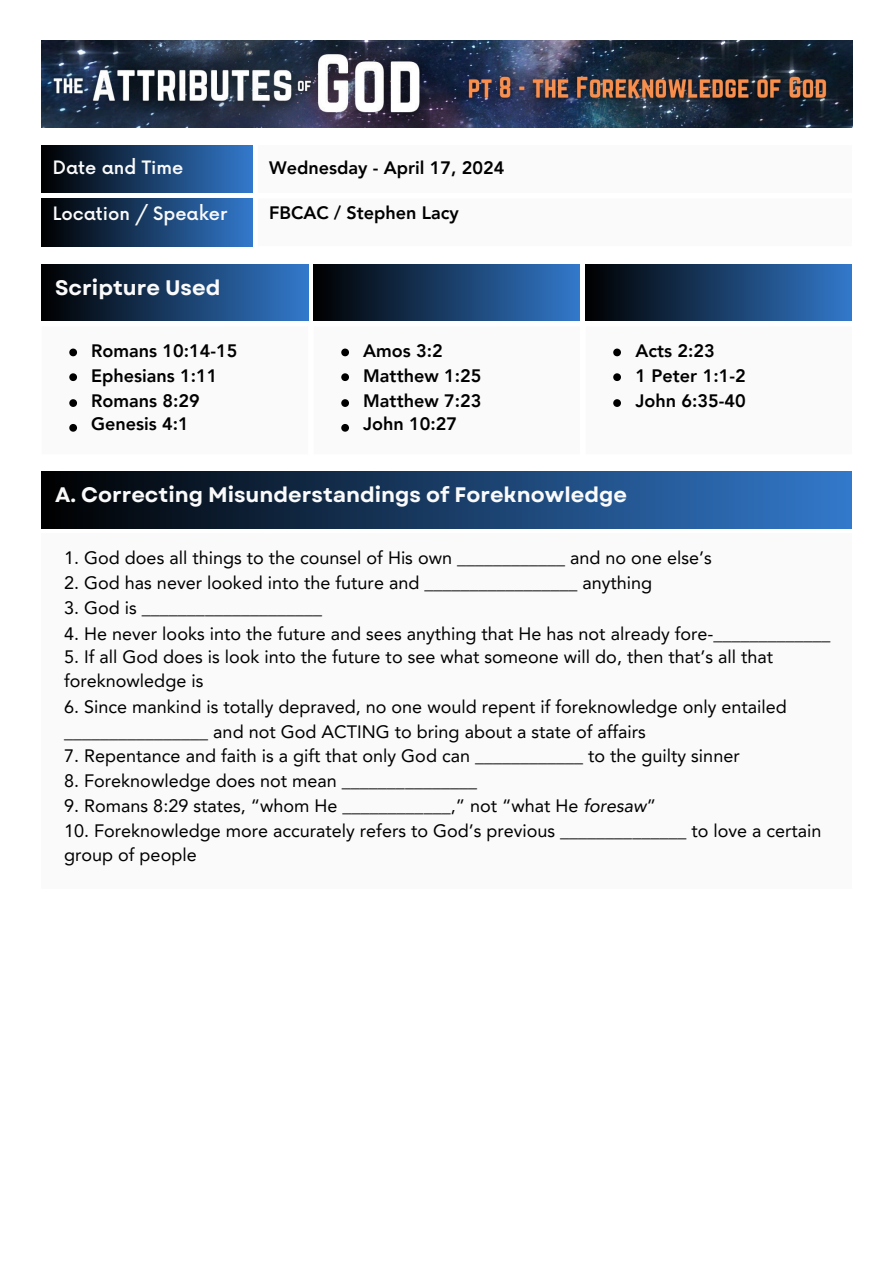
<style>
.page{position:relative;width:894px;height:1264px;background:#fff}
.page>*{position:absolute;margin:0;border:0;box-sizing:border-box;transform-origin:0 0}
.t1{font:700 21px "Garet";color:#fafafa}
.t2{font:18px "Avenir LT Pro";color:#000}
.t3{font:800 18px/24.3px "Avenir LT Pro";color:#000}
.t4{font:500 18px "Now";color:#fafafa}
.s1{font-style:italic}
</style>
<div class="page">
<img style="left:42px;top:40px;width:810px;height:87px">
<div style="left:42px;top:533px;width:809px;height:355px;background:#fafafa"></div>
<div style="left:42px;top:471px;width:809px;height:57px;background:linear-gradient(to right,#000,#3379cb)"></div>
<div style="left:42px;top:145px;width:210px;height:48px;background:linear-gradient(to right,#000,#3278ca)"></div>
<div style="left:42px;top:198px;width:210px;height:48px;background:linear-gradient(to right,#000,#3278ca)"></div>
<div style="left:42px;top:264px;width:266px;height:57px;background:linear-gradient(to right,#000,#3279ca)"></div>
<div style="left:313px;top:264px;width:266px;height:57px;background:linear-gradient(to right,#000,#3278ca)"></div>
<div style="left:585px;top:264px;width:266px;height:57px;background:linear-gradient(to right,#000,#3278ca)"></div>
<svg style="left:69px;top:348px;width:8px;height:8px"></svg>
<svg style="left:69px;top:373px;width:8px;height:8px"></svg>
<svg style="left:69px;top:399px;width:8px;height:8px"></svg>
<svg style="left:69px;top:424px;width:8px;height:7px"></svg>
<svg style="left:341px;top:348px;width:8px;height:8px"></svg>
<svg style="left:341px;top:373px;width:8px;height:8px"></svg>
<svg style="left:341px;top:399px;width:8px;height:8px"></svg>
<svg style="left:341px;top:424px;width:8px;height:7px"></svg>
<svg style="left:613px;top:348px;width:7px;height:8px"></svg>
<svg style="left:613px;top:373px;width:7px;height:8px"></svg>
<svg style="left:613px;top:399px;width:7px;height:8px"></svg>
<p class="t4" style="left:53px;top:157px;width:132px">Date and Time</p>
<p class="t4" style="left:53px;top:203px;width:176px">Location / Speaker</p>
<h2 class="t1" style="left:55px;top:273px;width:167px">Scripture Used</h2>
<p class="t3" style="left:269px;top:157px;width:237px">Wednesday - April 17, 2024</p>
<p class="t3" style="left:269px;top:202px;width:191px">FBCAC / Stephen Lacy</p>
<h2 class="t3" style="left:91px;top:340px;width:148px">Romans 10:14-15<br>Ephesians 1:11<br>Romans 8:29<br>Genesis 4:1</h2>
<h2 class="t3" style="left:363px;top:340px;width:119px">Amos 3:2<br>Matthew 1:25<br>Matthew 7:23<br>John 10:27</h2>
<h1 class="t3" style="left:635px;top:340px;width:112px;line-height:24.8px">Acts 2:23<br>1 Peter 1:1-2<br>John 6:35-40</h1>
<h2 class="t1" style="left:55px;top:480px;width:573px">A. Correcting Misunderstandings of Foreknowledge</h2>
<h2 class="t2" style="left:64px;top:550px;width:649px">1. God does all things to the counsel of His own ____________ and no one else’s</h2>
<p class="t2" style="left:64px;top:575px;width:589px">2. God has never looked into the future and _________________ anything</p>
<h1 class="t2" style="left:64px;top:600px;width:259px">3. God is ____________________</h1>
<p class="t2" style="left:64px;top:626px;width:767px">4. He never looks into the future and sees anything that He has not already fore-_____________</p>
<p class="t2" style="left:64px;top:649px;width:710px">5. If all God does is look into the future to see what someone will do, then that’s all that</p>
<p class="t2" style="left:64px;top:673px;width:141px">foreknowledge is</p>
<p class="t2" style="left:64px;top:699px;width:724px">6. Since mankind is totally depraved, no one would repent if foreknowledge only entailed</p>
<p class="t2" style="left:64px;top:724px;width:583px">________________ and not God ACTING to bring about a state of affairs</p>
<p class="t2" style="left:64px;top:748px;width:676px">7. Repentance and faith is a gift that only God can ____________ to the guilty sinner</p>
<p class="t2" style="left:64px;top:773px;width:414px">8. Foreknowledge does not mean _______________</p>
<p class="t2" style="left:64px;top:798px;width:593px">9. Romans 8:29 states, “whom He ____________,” not “what He <span class="s1">foresaw</span>”</p>
<p class="t2" style="left:64px;top:823px;width:758px">10. Foreknowledge more accurately refers to God’s previous ______________ to love a certain</p>
<p class="t2" style="left:64px;top:847px;width:134px">group of people</p>
</div>
